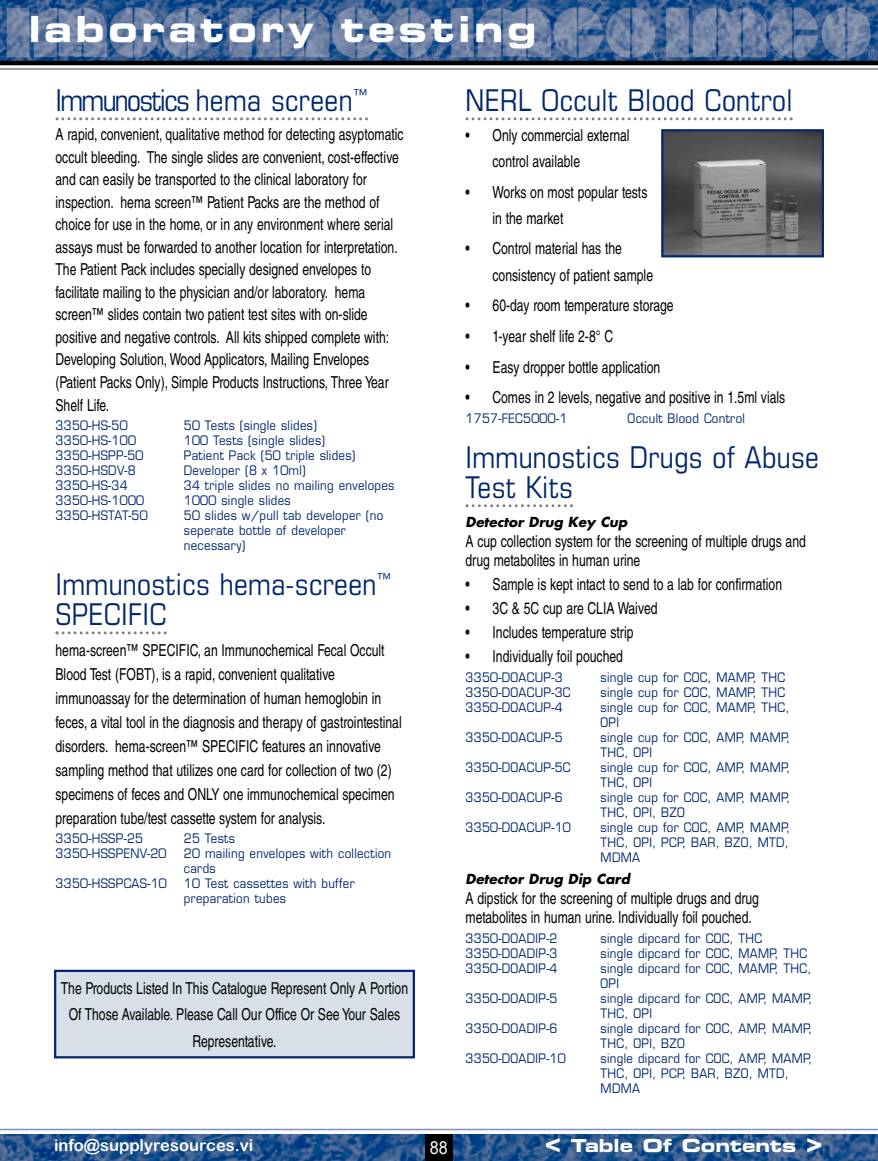
<style>
.page{position:relative;width:878px;height:1161px;background:#fff}
.page>*{position:absolute;margin:0;border:0;box-sizing:border-box;transform-origin:0 0}
.t1{font:36px "Eurostile Bold Extended Two";letter-spacing:.1em;color:#fff}
.t2{font:condensed 30px/30px "Eurostile";letter-spacing:.01em;color:#00276f}
.t3{font:condensed 30px "Eurostile";letter-spacing:-.055em;color:#00276f}
.t4{font:18px "Eurostile Bold Extended Two";color:#fff}
.t5{font:18px "Arial";color:#fff;scale:.9 1}
.t6{font:condensed 16.5px/22.5px "Helvetica";color:#000;scale:.9 1}
.t7{font:16.5px "Arial Rounded MT Bold";color:#fff}
.t8{font:italic 700 13.5px "Futura";color:#000}
.t9{font:12.75px/15px "Eurostile";letter-spacing:.025em;color:#00276f;scale:.9 1}
.s1{font-size:27px}
</style>
<div class="page">
<img style="left:0;top:1134px;width:878px;height:27px">
<div style="left:425px;top:1134px;width:27px;height:27px;background:#000"></div>
<img style="left:0;top:0;width:878px;height:61px">
<hr style="left:0;top:61px;width:878px;height:4px;background:#000">
<hr style="left:0;top:68px;width:878px;height:2px;background:#808080">
<hr style="left:0;top:1129px;width:878px;height:1px;background:#8093b7">
<svg style="left:56px;top:117px;width:312px;height:3px"></svg>
<svg style="left:56px;top:631px;width:111px;height:3px"></svg>
<svg style="left:465px;top:117px;width:327px;height:3px"></svg>
<svg style="left:465px;top:504px;width:108px;height:3px"></svg>
<img style="left:664px;top:132px;width:157px;height:122px">
<div style="left:661px;top:129px;width:163px;height:128px;border:2px solid #00276f"></div>
<div style="left:55px;top:971px;width:359px;height:86px;background:#d9dfe9"></div>
<div style="left:54px;top:970px;width:361px;height:88px;border:2px solid #00276f"></div>
<p class="t1" style="left:29px;top:16px;width:509px">laboratory testing</p>
<p class="t3" style="left:56px;top:89px;width:314px">Immunostics hema screen<sup>™</sup></p>
<p class="t6" style="left:56px;top:125px;width:388px">A rapid, convenient, qualitative method for detecting asyptomatic occult bleeding. The single slides are convenient, cost-effective and can easily be transported to the clinical laboratory for inspection. hema screen™ Patient Packs are the method of choice for use in the home, or in any environment where serial assays must be forwarded to another location for interpretation.<br>The Patient Pack includes specially designed envelopes to facilitate mailing to the physician and/or laboratory. hema screen™ slides contain two patient test sites with on-slide positive and negative controls. All kits shipped complete with:<br>Developing Solution, Wood Applicators, Mailing Envelopes (Patient Packs Only), Simple Products Instructions, Three Year Shelf Life.</p>
<p class="t9" style="left:56px;top:419px;width:82px">3350-HS-50</p>
<p class="t9" style="left:184px;top:419px;width:149px">50 Tests (single slides)</p>
<p class="t9" style="left:56px;top:434px;width:91px">3350-HS-100</p>
<p class="t9" style="left:184px;top:434px;width:158px">100 Tests (single slides)</p>
<p class="t9" style="left:56px;top:449px;width:99px">3350-HSPP-50</p>
<p class="t9" style="left:184px;top:449px;width:192px">Patient Pack (50 triple slides)</p>
<p class="t9" style="left:56px;top:464px;width:90px">3350-HSDV-8</p>
<p class="t9" style="left:184px;top:464px;width:137px">Developer (8 x 10ml)</p>
<p class="t9" style="left:56px;top:479px;width:82px">3350-HS-34</p>
<p class="t9" style="left:184px;top:479px;width:235px">34 triple slides no mailing envelopes</p>
<p class="t9" style="left:56px;top:494px;width:100px">3350-HS-1000</p>
<p class="t9" style="left:184px;top:494px;width:120px">1000 single slides</p>
<p class="t9" style="left:56px;top:509px;width:104px">3350-HSTAT-50</p>
<p class="t9" style="left:184px;top:509px;width:223px">50 slides w/pull tab developer (no seperate bottle of developer necessary)</p>
<p class="t2" style="left:56px;top:572px;width:337px">Immunostics hema-screen<sup>™<br></sup>SPECIFIC</p>
<p class="t6" style="left:56px;top:640px;width:386px;line-height:24px">hema-screen™ SPECIFIC, an Immunochemical Fecal Occult Blood Test (FOBT), is a rapid, convenient qualitative immunoassay for the determination of human hemoglobin in feces, a vital tool in the diagnosis and therapy of gastrointestinal disorders. hema-screen™ SPECIFIC features an innovative sampling method that utilizes one card for collection of two (2) specimens of feces and ONLY one immunochemical specimen preparation tube/test cassette system for analysis.</p>
<p class="t9" style="left:56px;top:833px;width:99px">3350-HSSP-25</p>
<p class="t9" style="left:184px;top:833px;width:58px">25 Tests</p>
<p class="t9" style="left:56px;top:848px;width:125px">3350-HSSPENV-20</p>
<p class="t9" style="left:184px;top:848px;width:232px">20 mailing envelopes with collection cards</p>
<p class="t9" style="left:56px;top:878px;width:125px">3350-HSSPCAS-10</p>
<p class="t9" style="left:184px;top:878px;width:191px">10 Test cassettes with buffer preparation tubes</p>
<p class="t6" style="left:61px;top:977px;width:387px;line-height:26.1px;text-align:center">The Products Listed In This Catalogue Represent Only A Portion<br>Of Those Available. Please Call Our Office Or See Your Sales<br>Representative.</p>
<p class="t7" style="left:54px;top:1135px;width:201px">info@supplyresources.vi</p>
<p class="t5" style="left:430px;top:1141px;width:22px">88</p>
<p class="t2" style="left:465px;top:88px;width:328px">NERL Occult Blood Control</p>
<p class="t6" style="left:492px;top:124px;width:154px;line-height:26.1px;text-indent:-27px">• Only commercial external control available</p>
<p class="t6" style="left:492px;top:180px;width:173px;line-height:26.1px;text-indent:-27px">• Works on most popular tests in the market</p>
<p class="t6" style="left:492px;top:237px;width:180px;line-height:26.1px;text-indent:-27px">• Control material has the consistency of patient sample</p>
<p class="t6" style="left:465px;top:296px;width:233px">• 60-day room temperature storage</p>
<p class="t6" style="left:465px;top:326px;width:165px">• 1-year shelf life 2-8° C</p>
<p class="t6" style="left:465px;top:357px;width:218px">• Easy dropper bottle application</p>
<p class="t6" style="left:465px;top:388px;width:357px">• Comes in 2 levels, negative and positive in 1.5ml vials</p>
<p class="t9" style="left:465px;top:412px;width:115px">1757-FEC5000-1</p>
<p class="t9" style="left:627px;top:412px;width:132px">Occult Blood Control</p>
<p class="t2" style="left:465px;top:445px;width:355px">Immunostics Drugs of Abuse<br>Test Kits</p>
<p class="t8" style="left:465px;top:516px;width:163px">Detector Drug Key Cup</p>
<p class="t6" style="left:465px;top:533px;width:379px;line-height:19.5px">A cup collection system for the screening of multiple drugs and drug metabolites in human urine</p>
<p class="t6" style="left:465px;top:575px;width:353px">• Sample is kept intact to send to a lab for confirmation</p>
<p class="t6" style="left:465px;top:599px;width:215px">• 3C &amp; 5C cup are CLIA Waived</p>
<p class="t6" style="left:465px;top:623px;width:188px">• Includes temperature strip</p>
<p class="t6" style="left:465px;top:647px;width:176px">• Individually foil pouched</p>
<p class="t9" style="left:465px;top:671px;width:109px">3350-DOACUP-3</p>
<p class="t9" style="left:600px;top:671px;width:206px">single cup for COC, MAMP, THC</p>
<p class="t9" style="left:465px;top:686px;width:118px">3350-DOACUP-3C</p>
<p class="t9" style="left:600px;top:686px;width:206px">single cup for COC, MAMP, THC</p>
<p class="t9" style="left:465px;top:701px;width:109px">3350-DOACUP-4</p>
<p class="t9" style="left:600px;top:701px;width:211px">single cup for COC, MAMP, THC,<br>OPI</p>
<p class="t9" style="left:465px;top:731px;width:109px">3350-DOACUP-5</p>
<p class="t9" style="left:600px;top:731px;width:212px">single cup for COC, AMP, MAMP,<br>THC, OPI</p>
<p class="t9" style="left:465px;top:761px;width:118px">3350-DOACUP-5C</p>
<p class="t9" style="left:600px;top:761px;width:212px">single cup for COC, AMP, MAMP,<br>THC, OPI</p>
<p class="t9" style="left:465px;top:791px;width:109px">3350-DOACUP-6</p>
<p class="t9" style="left:600px;top:791px;width:212px">single cup for COC, AMP, MAMP,<br>THC, OPI, BZO</p>
<p class="t9" style="left:465px;top:821px;width:118px">3350-DOACUP-10</p>
<p class="t9" style="left:600px;top:821px;width:212px;text-align:justify">single cup for COC, AMP, MAMP, THC, OPI, PCP, BAR, BZO, MTD, MDMA</p>
<p class="t8" style="left:465px;top:873px;width:166px">Detector Drug Dip Card</p>
<p class="t6" style="left:465px;top:890px;width:327px;line-height:19.5px">A dipstick for the screening of multiple drugs and drug metabolites in human urine. Individually foil pouched.</p>
<p class="t9" style="left:465px;top:932px;width:104px">3350-DOADIP-2</p>
<p class="t9" style="left:600px;top:932px;width:181px">single dipcard for COC, THC</p>
<p class="t9" style="left:465px;top:947px;width:104px">3350-DOADIP-3</p>
<p class="t9" style="left:600px;top:947px;width:231px">single dipcard for COC, MAMP, THC</p>
<p class="t9" style="left:465px;top:962px;width:104px">3350-DOADIP-4</p>
<p class="t9" style="left:600px;top:962px;width:236px">single dipcard for COC, MAMP, THC,<br>OPI</p>
<p class="t9" style="left:465px;top:992px;width:104px">3350-DOADIP-5</p>
<p class="t9" style="left:600px;top:992px;width:236px">single dipcard for COC, AMP, MAMP,<br>THC, OPI</p>
<p class="t9" style="left:465px;top:1022px;width:104px">3350-DOADIP-6</p>
<p class="t9" style="left:600px;top:1022px;width:236px">single dipcard for COC, AMP, MAMP,<br>THC, OPI, BZO</p>
<p class="t9" style="left:465px;top:1052px;width:113px">3350-DOADIP-10</p>
<p class="t9" style="left:600px;top:1052px;width:236px">single dipcard for COC, AMP, MAMP,<br>THC, OPI, PCP, BAR, BZO, MTD,<br>MDMA</p>
<p class="t4" style="left:544px;top:1139px;width:279px"><span class="s1">&lt;</span> Table Of Contents <span class="s1">&gt;</span></p>
</div>
